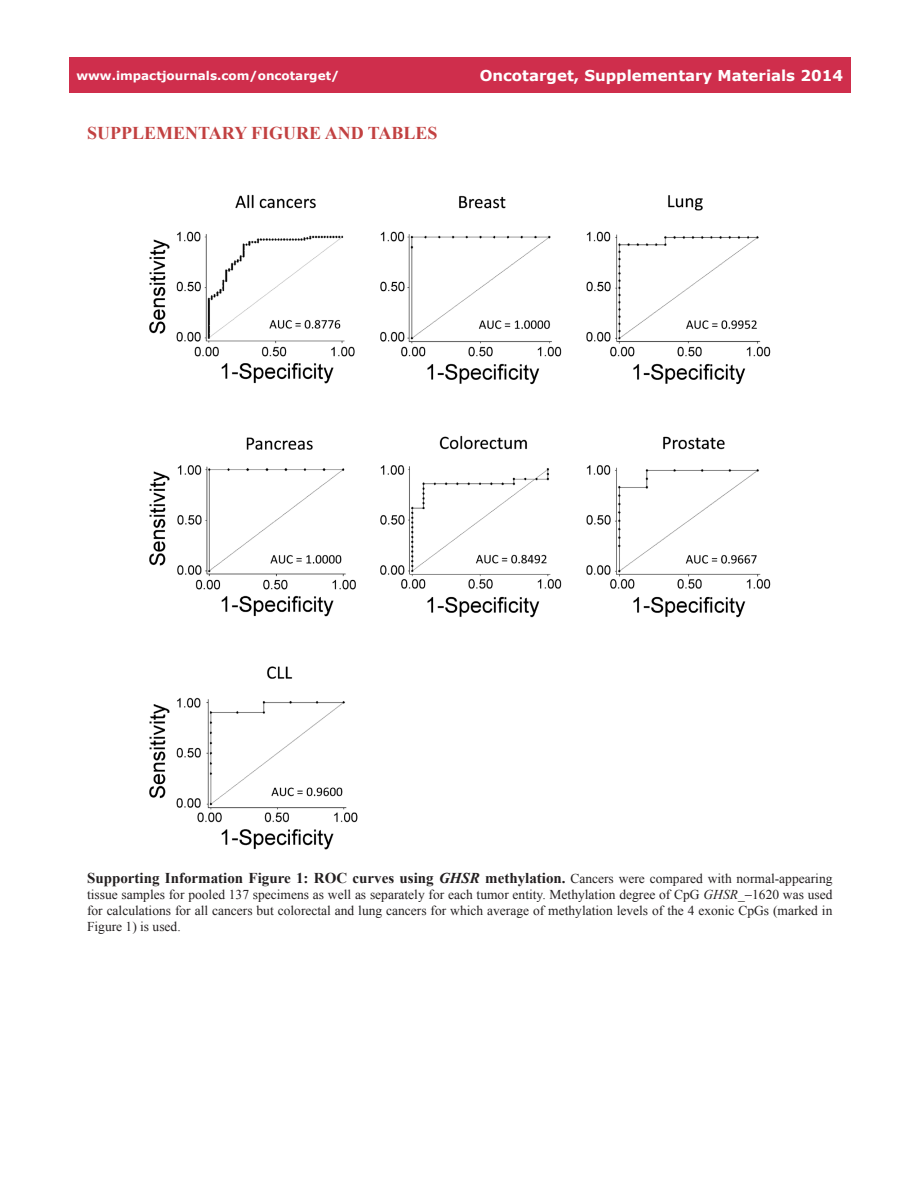
<style>
.page{position:relative;width:918px;height:1188px;background:#fff}
.page>*{position:absolute;margin:0;border:0;box-sizing:border-box;transform-origin:0 0}
.Heading{font:700 18px "Times New Roman";color:#c24141}
.FigureText{font:700 15px "Times New Roman";color:#231f20}
.t1{font:700 15px "Verdana";color:#fff}
.FigureText-2{font:13.5px/16.2px "Times New Roman";color:#231f20;text-align:justify}
.t2{font:700 12px "Verdana";color:#fff}
.s1{font-style:italic}
.s2{font-weight:400;font-size:13.5px}
</style>
<div class="page">
<div style="left:69px;top:57px;width:781px;height:36px;background:#cf2e4c"></div>
<img style="left:149px;top:194px;width:622px;height:656px">
<p class="t2" style="left:76px;top:67px;width:264px">www.impactjournals.com/oncotarget/</p>
<p class="t1" style="left:480px;top:65px;width:365px">Oncotarget, Supplementary Materials 2014</p>
<p class="Heading" style="left:87px;top:120px;width:352px">SUPPLEMENTARY FIGURE AND TABLES</p>
<p class="FigureText" style="left:87px;top:867px;width:747px">Supporting Information Figure 1: ROC curves using <span class="s1">GHSR</span> methylation. <span class="s2">Cancers were compared with normal-appearing</span></p>
<p class="FigureText-2" style="left:87px;top:886px;width:747px">tissue samples for pooled 137 specimens as well as separately for each tumor entity. Methylation degree of CpG <span class="s1">GHSR</span>_−1620 was used for calculations for all cancers but colorectal and lung cancers for which average of methylation levels of the 4 exonic CpGs (marked in Figure 1) is used.</p>
</div>
